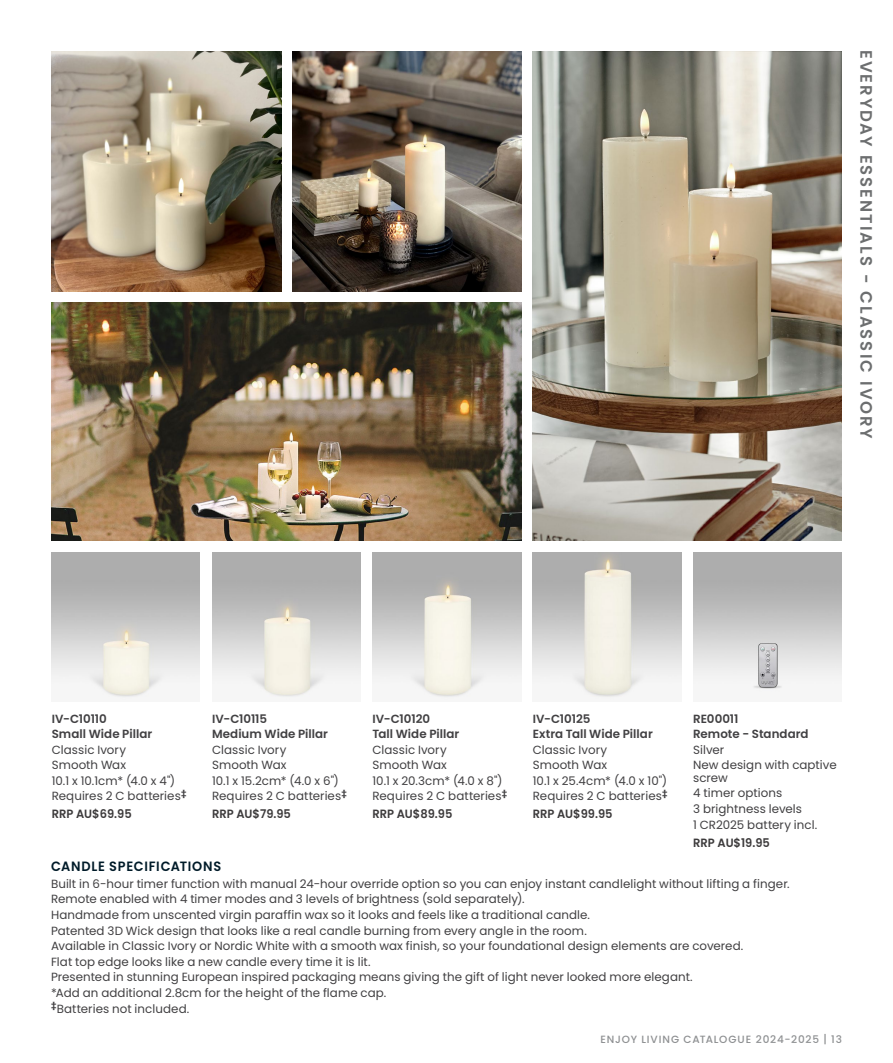
<style>
.page{position:relative;width:893px;height:1063px;background:#fff}
.page>*{position:absolute;margin:0;border:0;box-sizing:border-box;transform-origin:0 0}
.PAGE_HEADERS{font:600 16.5px "Poppins";letter-spacing:.12em;color:#6c6e6f}
.t1{font:600 13.5px "Poppins";letter-spacing:.055em;color:#001b29;scale:.95 1}
.Price{font:600 12px "Poppins";color:#3c3a3b;scale:.95 1}
.Product_Details{font:11.85px/12.6px "Poppins";letter-spacing:.005em;color:#414042}
.Product_Details-2{font:600 11.85px "Poppins";color:#414042}
.t2{font:500 10.5px "Poppins";letter-spacing:.08em;color:#8e9092}
.s1{font-size:11.4px}
</style>
<div class="page">
<img style="left:293px;top:51px;width:229px;height:240px">
<img style="left:51px;top:553px;width:149px;height:145px">
<img style="left:372px;top:553px;width:149px;height:145px">
<img style="left:533px;top:553px;width:149px;height:145px">
<img style="left:212px;top:553px;width:149px;height:144px">
<img style="left:52px;top:51px;width:229px;height:240px">
<img style="left:533px;top:51px;width:309px;height:489px">
<img style="left:693px;top:553px;width:149px;height:138px">
<img style="left:52px;top:303px;width:469px;height:237px">
<p class="PAGE_HEADERS" style="left:876px;top:50px;width:390px;rotate:90deg">EVERYDAY ESSENTIALS - CLASSIC IVORY</p>
<p class="Product_Details-2" style="left:52px;top:711px;width:57px">IV-C10110</p>
<p class="Product_Details-2" style="left:52px;top:727px;width:102px">Small Wide Pillar</p>
<p class="Product_Details" style="left:52px;top:743px;width:76px">Classic Ivory</p>
<p class="Product_Details" style="left:52px;top:759px;width:76px">Smooth Wax</p>
<p class="Product_Details" style="left:52px;top:774px;width:125px">10.1 x 10.1cm* (4.0 x 4")</p>
<p class="Product_Details" style="left:52px;top:790px;width:136px">Requires 2 C batteries<sup>‡</sup></p>
<p class="Price" style="left:52px;top:807px;width:86px">RRP AU$69.95</p>
<p class="Product_Details-2" style="left:212px;top:711px;width:56px">IV-C10115</p>
<p class="Product_Details-2" style="left:212px;top:727px;width:117px">Medium Wide Pillar</p>
<p class="Product_Details" style="left:212px;top:743px;width:76px">Classic Ivory</p>
<p class="Product_Details" style="left:212px;top:759px;width:76px">Smooth Wax</p>
<p class="Product_Details" style="left:212px;top:774px;width:128px">10.1 x 15.2cm* (4.0 x 6")</p>
<p class="Product_Details" style="left:212px;top:790px;width:136px">Requires 2 C batteries<sup>‡</sup></p>
<p class="Price" style="left:212px;top:807px;width:85px">RRP AU$79.95</p>
<p class="Product_Details-2" style="left:372px;top:711px;width:59px">IV-C10120</p>
<p class="Product_Details-2" style="left:372px;top:727px;width:88px">Tall Wide Pillar</p>
<p class="Product_Details" style="left:372px;top:743px;width:76px">Classic Ivory</p>
<p class="Product_Details" style="left:372px;top:759px;width:76px">Smooth Wax</p>
<p class="Product_Details" style="left:372px;top:774px;width:131px">10.1 x 20.3cm* (4.0 x 8")</p>
<p class="Product_Details" style="left:372px;top:790px;width:136px">Requires 2 C batteries<sup>‡</sup></p>
<p class="Price" style="left:372px;top:807px;width:86px">RRP AU$89.95</p>
<p class="Product_Details-2" style="left:533px;top:711px;width:59px">IV-C10125</p>
<p class="Product_Details-2" style="left:533px;top:727px;width:122px">Extra Tall Wide Pillar</p>
<p class="Product_Details" style="left:533px;top:743px;width:76px">Classic Ivory</p>
<p class="Product_Details" style="left:533px;top:759px;width:76px">Smooth Wax</p>
<p class="Product_Details" style="left:533px;top:774px;width:136px">10.1 x 25.4cm* (4.0 x 10")</p>
<p class="Product_Details" style="left:533px;top:790px;width:136px">Requires 2 C batteries<sup>‡</sup></p>
<p class="Price" style="left:533px;top:807px;width:86px">RRP AU$99.95</p>
<p class="Product_Details-2" style="left:693px;top:711px;width:47px">RE00011</p>
<p class="Product_Details-2" style="left:693px;top:727px;width:117px">Remote - Standard</p>
<p class="Product_Details" style="left:693px;top:743px;width:33px">Silver</p>
<p class="Product_Details" style="left:693px;top:759px;width:145px">New design with captive screw</p>
<p class="Product_Details" style="left:693px;top:787px;width:91px">4 timer options</p>
<p class="Product_Details" style="left:693px;top:803px;width:110px">3 brightness levels</p>
<p class="Product_Details" style="left:693px;top:818px;width:126px">1 CR2025 battery incl.</p>
<p class="Price" style="left:693px;top:835px;width:82px">RRP AU$19.95</p>
<h4 class="t1" style="left:51px;top:859px;width:181px">CANDLE SPECIFICATIONS</h4>
<p class="Product_Details" style="left:51px;top:878px;width:740px">Built in 6-hour timer function with manual 24-hour override option so you can enjoy instant candlelight without lifting a finger.</p>
<p class="Product_Details" style="left:51px;top:893px;width:475px">Remote enabled with 4 timer modes and 3 levels of brightness (sold separately).</p>
<p class="Product_Details" style="left:51px;top:909px;width:540px">Handmade from unscented virgin paraffin wax so it looks and feels like a traditional candle.</p>
<p class="Product_Details" style="left:51px;top:924px;width:537px">Patented 3D Wick design that looks like a real candle burning from every angle in the room.</p>
<p class="Product_Details" style="left:51px;top:940px;width:694px">Available in Classic Ivory or Nordic White with a smooth wax finish, so your foundational design elements are covered.</p>
<p class="Product_Details" style="left:51px;top:955px;width:321px">Flat top edge looks like a new candle every time it is lit.</p>
<p class="Product_Details" style="left:51px;top:971px;width:643px">Presented in stunning European inspired packaging means giving the gift of light never looked more elegant.</p>
<p class="Product_Details" style="left:51px;top:987px;width:337px">*Add an additional 2.8cm for the height of the flame cap.</p>
<p class="Product_Details" style="left:51px;top:1002px;width:140px"><sup>‡</sup>Batteries not included.</p>
<p class="t2" style="left:600px;top:1034px;width:243px">ENJOY LIVING CATALOGUE 2024-2025 <span class="s1">|</span> 13</p>
</div>
